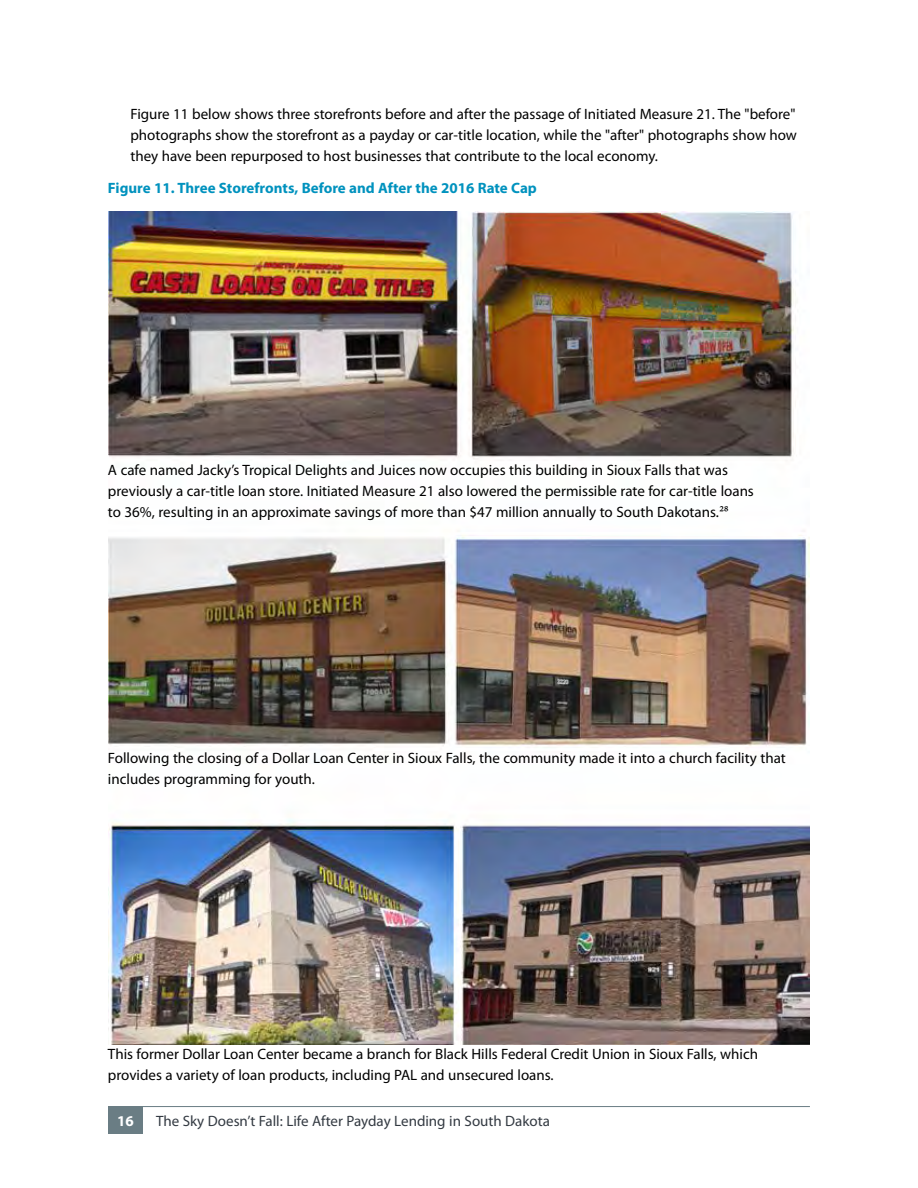
<style>
.page{position:relative;width:918px;height:1188px;background:#fff}
.page>*{position:absolute;margin:0;border:0;box-sizing:border-box;transform-origin:0 0}
.t1{font:15px/21px "Myriad Pro";color:#000}
.t2{font:700 15px "Myriad Pro";color:#0092be}
.t3{font:15px "Myriad Pro";color:#333a42}
.t4{font:700 15px "Myriad Pro";color:#fff}
.s1{font-family:"Adobe Jenson Pro"}
</style>
<div class="page">
<hr style="left:108px;top:1106px;width:702px;height:1px;background:#6a7d84">
<div style="left:108px;top:1107px;width:35px;height:27px;background:#6a7d84"></div>
<img style="left:108px;top:212px;width:702px;height:832px">
<p class="t1" style="left:130px;top:103px;width:668px;text-align:justify">Figure 11 below shows three storefronts before and after the passage of Initiated Measure 21. The "before" photographs show the storefront as a payday or car-title location, while the "after" photographs show how they have been repurposed to host businesses that contribute to the local economy.</p>
<p class="t2" style="left:108px;top:178px;width:430px">Figure 11. Three Storefronts, Before and After the 2016 Rate Cap</p>
<p class="t1" style="left:108px;top:459px;width:647px">A cafe named Jacky’s Tropical Delights and Juices now occupies this building in Sioux Falls that was previously a car-title loan store. Initiated Measure 21 also lowered the permissible rate for car-title loans to 36%, resulting in an approximate savings of more than $47 million annually to South Dakotans.<span class="s1">28</span></p>
<p class="t1" style="left:108px;top:747px;width:679px">Following the closing of a Dollar Loan Center in Sioux Falls, the community made it into a church facility that includes programming for youth.</p>
<p class="t1" style="left:108px;top:1043px;width:652px">This former Dollar Loan Center became a branch for Black Hills Federal Credit Union in Sioux Falls, which provides a variety of loan products, including PAL and unsecured loans.</p>
<p class="t4" style="left:117px;top:1111px;width:18px">16</p>
<p class="t3" style="left:156px;top:1112px;width:395px">The Sky Doesn’t Fall: Life After Payday Lending in South Dakota</p>
</div>
